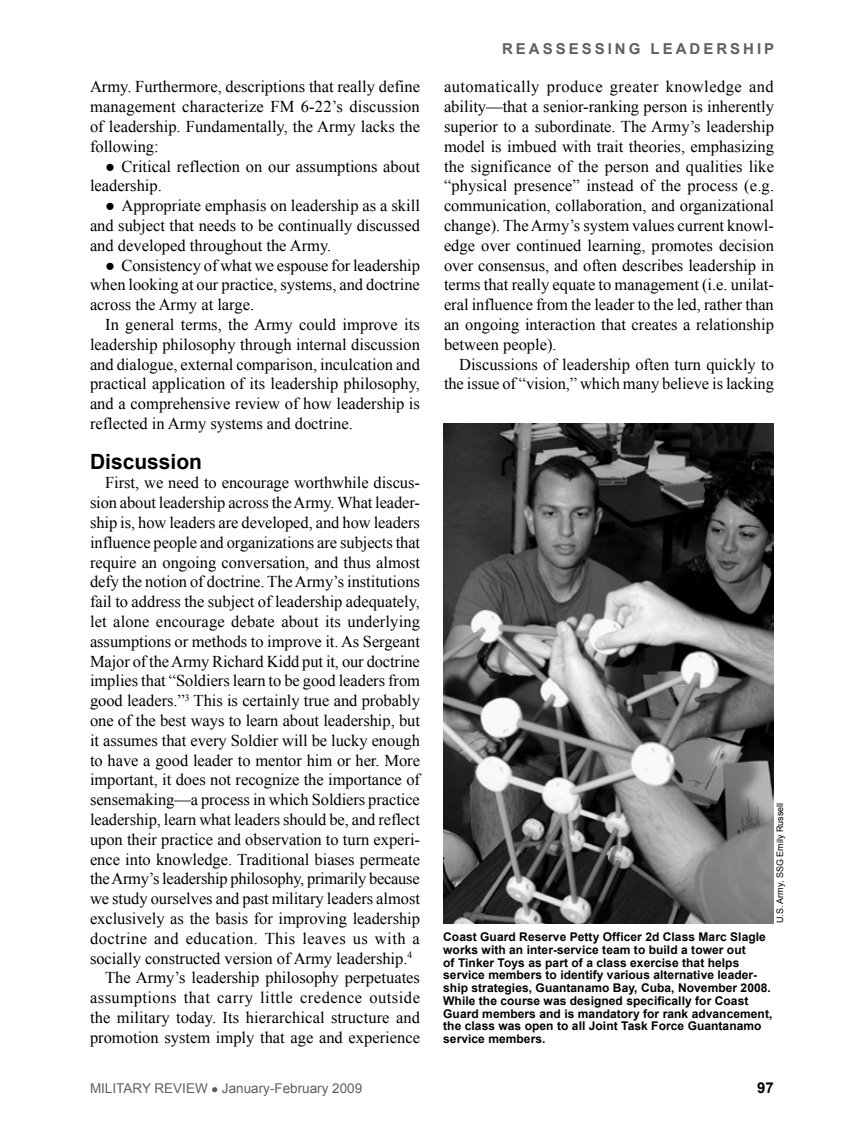
<style>
.page{position:relative;width:864px;height:1134px;background:#fff}
.page>*{position:absolute;margin:0;border:0;box-sizing:border-box;transform-origin:0 0}
.subhead{font:700 21px "Arial";color:#000}
.fob{font:16.5px/19.8px "Times New Roman";color:#000;text-align:justify}
.fob_Bullet{font:16.5px/19.8px "Times New Roman";color:#000;text-align:justify}
.RUNNINGHEAD{font:700 15px "Arial";letter-spacing:.2em;color:#5e5f5f}
.subhead-2{font:700 15px "Arial";color:#000}
.subhead-3{font:13.5px "Arial";color:#5e5f5f}
.cutline{font:700 12px/12.8px "Arial";letter-spacing:.005em;color:#000}
.photocred{font:9px "Arial";color:#000}
</style>
<div class="page">
<img style="left:443px;top:424px;width:331px;height:499px">
<p class="fob" style="left:90px;top:77px;width:332px">Army. Furthermore, descriptions that really define management characterize FM 6-22’s discussion of leadership. Fundamentally, the Army lacks the following:</p>
<p class="fob_Bullet" style="left:90px;top:156px;width:332px;text-indent:15px">● Critical reflection on our assumptions about leadership.</p>
<p class="fob_Bullet" style="left:90px;top:196px;width:332px;text-indent:15px">● Appropriate emphasis on leadership as a skill and subject that needs to be continually discussed and developed throughout the Army.</p>
<p class="fob_Bullet" style="left:90px;top:255px;width:331px;text-indent:15px">● Consistency of what we espouse for leadership when looking at our practice, systems, and doctrine across the Army at large.</p>
<p class="fob" style="left:90px;top:314px;width:332px;text-indent:15px">In general terms, the Army could improve its leadership philosophy through internal discussion and dialogue, external comparison, inculcation and practical application of its leadership philosophy, and a comprehensive review of how leadership is reflected in Army systems and doctrine.</p>
<p class="subhead" style="left:90px;top:447px;width:114px">Discussion</p>
<p class="fob" style="left:90px;top:473px;width:332px;text-indent:15px">First, we need to encourage worthwhile discus&shy;sion about leadership across the Army. What leader&shy;ship is, how leaders are developed, and how leaders influence people and organizations are subjects that require an ongoing conversation, and thus almost defy the notion of doctrine. The Army’s institutions fail to address the subject of leadership adequately, let alone encourage debate about its underlying assumptions or methods to improve it. As Sergeant Major of the Army Richard Kidd put it, our doctrine implies that “Soldiers learn to be good leaders from good leaders.”<sup>3</sup> This is certainly true and probably one of the best ways to learn about leadership, but it assumes that every Soldier will be lucky enough to have a good leader to mentor him or her. More important, it does not recognize the importance of sensemaking—a process in which Soldiers practice leadership, learn what leaders should be, and reflect upon their practice and observation to turn experi&shy;ence into knowledge. Traditional biases permeate the Army’s leadership philosophy, primarily because we study ourselves and past military leaders almost exclusively as the basis for improving leadership doctrine and education. This leaves us with a socially constructed version of Army leadership.<sup>4</sup></p>
<p class="fob" style="left:90px;top:968px;width:332px;text-indent:15px">The Army’s leadership philosophy perpetuates assumptions that carry little credence outside the military today. Its hierarchical structure and promotion system imply that age and experience</p>
<p class="RUNNINGHEAD" style="left:502px;top:39px;width:274px">REASSESSING LEADERSHIP</p>
<p class="fob" style="left:444px;top:77px;width:332px">automatically produce greater knowledge and ability—that a senior-ranking person is inherently superior to a subordinate. The Army’s leadership model is imbued with trait theories, emphasizing the significance of the person and qualities like “physical presence” instead of the process (e.g. communication, collaboration, and organizational change). The Army’s system values current knowl&shy;edge over continued learning, promotes decision over consensus, and often describes leadership in terms that really equate to management (i.e. unilat&shy;eral influence from the leader to the led, rather than an ongoing interaction that creates a relationship between people).</p>
<p class="fob" style="left:444px;top:354px;width:332px;text-align:right">Discussions of leadership often turn quickly to the issue of “vision,” which many believe is lacking</p>
<p class="photocred" style="left:774px;top:923px;width:122px;rotate:-90deg">U.S. Army, SSG Emily Russell</p>
<p class="cutline" style="left:443px;top:931px;width:331px">Coast Guard Reserve Petty Officer 2d Class Marc Slagle works with an inter-service team to build a tower out<br>of Tinker Toys as part of a class exercise that helps service members to identify various alternative leader&shy;ship strategies, Guantanamo Bay, Cuba, November 2008.<br>While the course was designed specifically for Coast Guard members and is mandatory for rank advancement, the class was open to all Joint Task Force Guantanamo service members.</p>
<p class="subhead-3" style="left:90px;top:1080px;width:274px">Military Review ● January-February 2009</p>
<p class="subhead-2" style="left:757px;top:1078px;width:18px">97</p>
</div>
